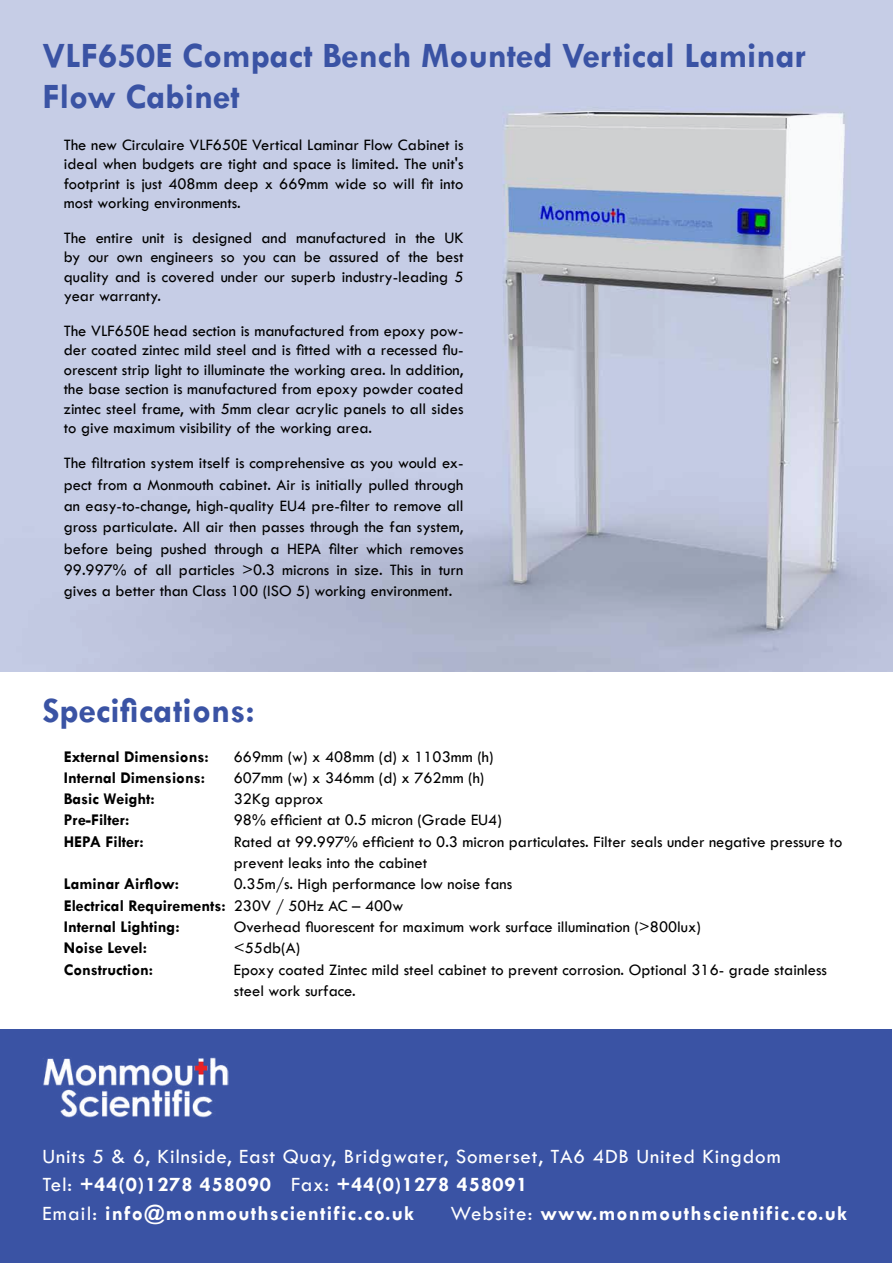
<style>
.page{position:relative;width:893px;height:1263px;background:#fff}
.page>*{position:absolute;margin:0;border:0;box-sizing:border-box;transform-origin:0 0}
.t1{font:700 36px/40.5px "Tw Cen";color:#3a53a4}
.t2{font:21px/28.5px "Tw Cen";letter-spacing:.04em;color:#fff}
.t3{font:700 21px "Tw Cen";letter-spacing:.055em;color:#fff}
.t4{font:16.5px/19.5px "Tw Cen";color:#000;text-align:justify}
.t5{font:700 16.5px "Tw Cen";color:#000}
.s1{font-weight:700}
.s2{font-weight:400}
</style>
<div class="page">
<div style="left:1px;top:1029px;width:891px;height:233px;background:#3a53a4"></div>
<img style="left:0;top:0;width:893px;height:672px">
<img style="left:43px;top:1057px;width:186px;height:60px">
<h1 class="t1" style="left:43px;top:35px;width:765px">VLF650E Compact Bench Mounted Vertical Laminar<br>Flow Cabinet</h1>
<p class="t4" style="left:64px;top:135px;width:401px">The new Circulaire VLF650E Vertical Laminar Flow Cabinet is ideal when budgets are tight and space is limited. The unit's footprint is just 408mm deep x 669mm wide so will fit into most working environments.</p>
<p class="t4" style="left:64px;top:228px;width:401px">The entire unit is designed and manufactured in the UK by our own engineers so you can be assured of the best quality and is covered under our superb industry-leading 5 year warranty.</p>
<p class="t4" style="left:64px;top:321px;width:401px">The VLF650E head section is manufactured from epoxy pow&shy;der coated zintec mild steel and is fitted with a recessed flu&shy;orescent strip light to illuminate the working area. In addition, the base section is manufactured from epoxy powder coated zintec steel frame, with 5mm clear acrylic panels to all sides to give maximum visibility of the working area.</p>
<p class="t4" style="left:64px;top:452px;width:401px;line-height:21.3px">The filtration system itself is comprehensive as you would ex&shy;pect from a Monmouth cabinet. Air is initially pulled through an easy-to-change, high-quality EU4 pre-filter to remove all gross particulate. All air then passes through the fan system, before being pushed through a HEPA filter which removes 99.997% of all particles &gt;0.3 microns in size. This in turn gives a better than Class 100 (ISO 5) working environment.</p>
<h1 class="t1" style="left:43px;top:690px;width:214px">Specifications:</h1>
<p class="t5" style="left:64px;top:746px;width:147px">External Dimensions:</p>
<p class="t4" style="left:234px;top:746px;width:261px">669mm (w) x 408mm (d) x 1103mm (h)</p>
<p class="t5" style="left:64px;top:768px;width:143px">Internal Dimensions:</p>
<p class="t4" style="left:234px;top:768px;width:252px">607mm (w) x 346mm (d) x 762mm (h)</p>
<p class="t5" style="left:64px;top:789px;width:92px">Basic Weight:</p>
<p class="t4" style="left:234px;top:789px;width:91px">32Kg approx</p>
<p class="t5" style="left:64px;top:810px;width:67px">Pre-Filter:</p>
<p class="t4" style="left:234px;top:810px;width:269px">98% efficient at 0.5 micron (Grade EU4)</p>
<p class="t5" style="left:64px;top:832px;width:82px">HEPA Filter:</p>
<p class="t4" style="left:234px;top:831px;width:610px;line-height:21.3px">Rated at 99.997% efficient to 0.3 micron particulates. Filter seals under negative pressure to prevent leaks into the cabinet</p>
<p class="t5" style="left:64px;top:874px;width:117px">Laminar Airflow:</p>
<p class="t4" style="left:64px;top:873px;width:450px;line-height:21.3px;text-align:left;text-indent:170px">0.35m/s. High performance low noise fans<br><span class="s1">Electrical Requirements:</span> 230V / 50Hz AC – 400w<br><span class="s1">Internal Lighting:</span></p>
<p class="t4" style="left:234px;top:917px;width:468px">Overhead fluorescent for maximum work surface illumination (&gt;800lux)</p>
<p class="t5" style="left:64px;top:938px;width:85px">Noise Level:</p>
<p class="t4" style="left:234px;top:938px;width:68px">&lt;55db(A)</p>
<p class="t5" style="left:64px;top:959px;width:91px">Construction:</p>
<p class="t4" style="left:234px;top:959px;width:595px;line-height:21.3px">Epoxy coated Zintec mild steel cabinet to prevent corrosion. Optional 316- grade stainless steel work surface.</p>
<p class="t2" style="left:42px;top:1141px;width:740px">Units 5 &amp; 6, Kilnside, East Quay, Bridgwater, Somerset, TA6 4DB United Kingdom<br>Tel: <span class="s1">+44(0)1278 458090</span> Fax: <span class="s1">+44(0)1278 458091<br></span>Email: <span class="s1">info@monmouthscientific.co.uk</span></p>
<p class="t3" style="left:451px;top:1200px;width:398px"><span class="s2">Website:</span> www.monmouthscientific.co.uk</p>
</div>
